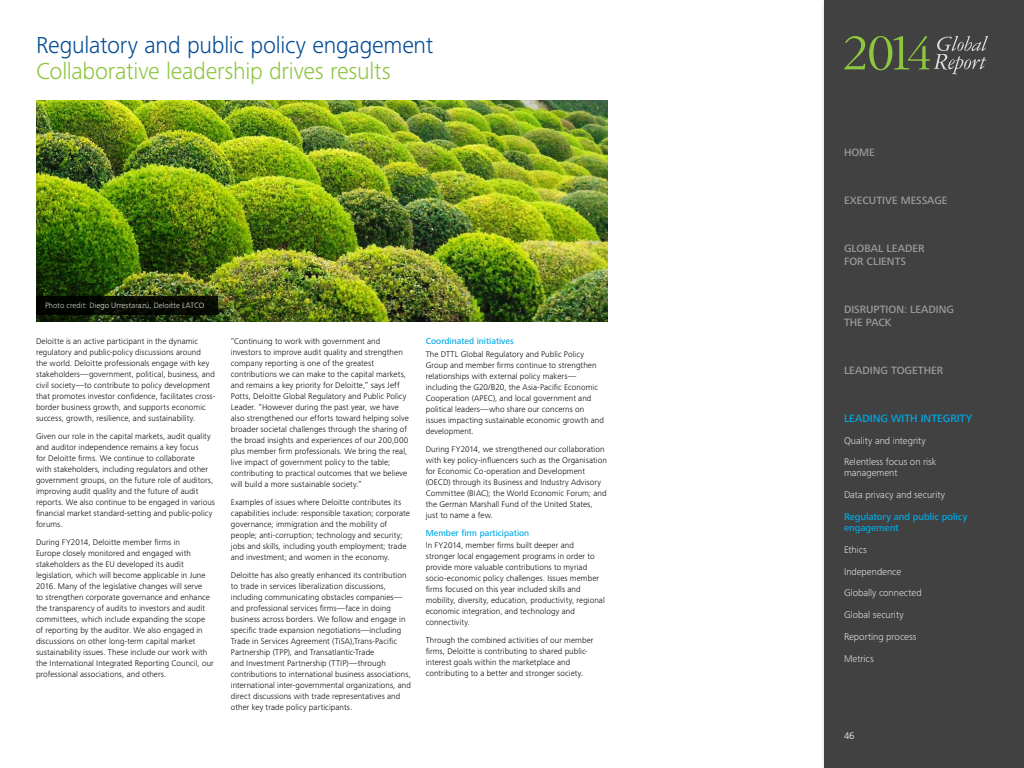
<style>
.page{position:relative;width:1024px;height:768px;background:#fff}
.page>*{position:absolute;margin:0;border:0;box-sizing:border-box;transform-origin:0 0}
.t1{font:300 24px "Frutiger Next Pro";letter-spacing:-.01em;color:#8dc53f}
.t2{font:300 24px "Frutiger Next Pro";letter-spacing:-.01em;color:#004a94}
.t3{font:500 11px/13.2px "Frutiger Next Pro";color:#9d9d9d}
.t4{font:500 11px "Frutiger Next Pro";color:#00aae7}
.t5{font:300 10px/21.8px "Frutiger Next Pro";color:#e3e3e3}
.t6{font:500 10px/11px "Frutiger Next Pro";color:#00aae7}
.t7{font:300 10px "Frutiger Next Pro";color:#fff}
.t8{font:500 9px "Frutiger Next Pro";color:#00aae7}
.t9{font:300 8.5px/11px "Frutiger Next Pro";letter-spacing:.01em;color:#000}
.t10{font:300 8px "Frutiger Next Pro";letter-spacing:.01em;color:#fff}
</style>
<div class="page">
<div style="left:824px;top:0;width:200px;height:768px;background:#414141"></div>
<svg style="left:844px;top:36px;width:144px;height:38px"></svg>
<img style="left:36px;top:101px;width:571px;height:221px">
<svg style="left:36px;top:296px;width:181px;height:19px;background:#060902"></svg>
<h1 class="t2" style="left:36px;top:32px;width:399px">Regulatory and public policy engagement</h1>
<h1 class="t1" style="left:36px;top:58px;width:356px">Collaborative leadership drives results</h1>
<p class="t10" style="left:45px;top:301px;width:161px">Photo credit: Diego Urrestarazú, Deloitte LATCO</p>
<p class="t9" style="left:36px;top:336px;width:181px">Deloitte is an active participant in the dynamic regulatory and public-policy discussions around<br>the world. Deloitte professionals engage with key stakeholders—government, political, business, and civil society—to contribute to policy development that promotes investor confidence, facilitates cross&shy;border business growth, and supports economic success, growth, resilience, and sustainability.</p>
<p class="t9" style="left:36px;top:431px;width:181px">Given our role in the capital markets, audit quality and auditor independence remains a key focus<br>for Deloitte firms. We continue to collaborate<br>with stakeholders, including regulators and other government groups, on the future role of auditors, improving audit quality and the future of audit reports. We also continue to be engaged in various financial market standard-setting and public-policy forums.</p>
<p class="t9" style="left:36px;top:537px;width:179px">During FY2014, Deloitte member firms in<br>Europe closely monitored and engaged with stakeholders as the EU developed its audit legislation, which will become applicable in June 2016. Many of the legislative changes will serve<br>to strengthen corporate governance and enhance the transparency of audits to investors and audit committees, which include expanding the scope of reporting by the auditor. We also engaged in discussions on other long-term capital market sustainability issues. These include our work with the International Integrated Reporting Council, our professional associations, and others.</p>
<p class="t9" style="left:231px;top:336px;width:179px">“Continuing to work with government and investors to improve audit quality and strengthen company reporting is one of the greatest contributions we can make to the capital markets, and remains a key priority for Deloitte,” says Jeff Potts, Deloitte Global Regulatory and Public Policy Leader. “However during the past year, we have also strengthened our efforts toward helping solve broader societal challenges through the sharing of the broad insights and experiences of our 200,000 plus member firm professionals. We bring the real, live impact of government policy to the table; contributing to practical outcomes that we believe will build a more sustainable society.”</p>
<p class="t9" style="left:231px;top:497px;width:181px">Examples of issues where Deloitte contributes its capabilities include: responsible taxation; corporate governance; immigration and the mobility of people; anti-corruption; technology and security; jobs and skills, including youth employment; trade and investment; and women in the economy.</p>
<p class="t9" style="left:231px;top:570px;width:182px">Deloitte has also greatly enhanced its contribution to trade in services liberalization discussions, including communicating obstacles companies— and professional services firms—face in doing business across borders. We follow and engage in specific trade expansion negotiations—including Trade in Services Agreement (TiSA),Trans-Pacific Partnership (TPP), and Transatlantic-Trade<br>and Investment Partnership (TTIP)—through contributions to international business associations, international inter-governmental organizations, and direct discussions with trade representatives and other key trade policy participants.</p>
<p class="t8" style="left:426px;top:336px;width:90px">Coordinated initiatives</p>
<p class="t9" style="left:426px;top:349px;width:180px">The DTTL Global Regulatory and Public Policy Group and member firms continue to strengthen relationships with external policy makers— including the G20/B20, the Asia-Pacific Economic Cooperation (APEC), and local government and political leaders—who share our concerns on issues impacting sustainable economic growth and development.</p>
<p class="t9" style="left:426px;top:444px;width:183px">During FY2014, we strengthened our collaboration with key policy-influencers such as the Organisation for Economic Co-operation and Development (OECD) through its Business and Industry Advisory Committee (BIAC); the World Economic Forum; and the German Marshall Fund of the United States, just to name a few.</p>
<p class="t8" style="left:426px;top:528px;width:105px">Member firm participation</p>
<p class="t9" style="left:426px;top:540px;width:181px">In FY2014, member firms built deeper and stronger local engagement programs in order to provide more valuable contributions to myriad socio-economic policy challenges. Issues member firms focused on this year included skills and mobility, diversity, education, productivity, regional economic integration, and technology and connectivity.</p>
<p class="t9" style="left:426px;top:635px;width:169px">Through the combined activities of our member firms, Deloitte is contributing to shared public&shy;interest goals within the marketplace and contributing to a better and stronger society.</p>
<p class="t3" style="left:844px;top:146px;width:32px">HOME</p>
<p class="t3" style="left:844px;top:194px;width:105px">EXECUTIVE MESSAGE</p>
<p class="t3" style="left:844px;top:242px;width:82px">GLOBAL LEADER<br>FOR CLIENTS</p>
<p class="t3" style="left:844px;top:303px;width:112px">DISRUPTION: LEADING<br>THE PACK</p>
<p class="t3" style="left:844px;top:364px;width:101px">LEADING TOGETHER</p>
<p class="t4" style="left:844px;top:412px;width:130px">LEADING WITH INTEGRITY</p>
<p class="t5" style="left:844px;top:429px;width:94px">Quality and integrity<br>Relentless focus on risk</p>
<p class="t5" style="left:844px;top:462px;width:103px">management<br>Data privacy and security</p>
<p class="t6" style="left:844px;top:511px;width:125px">Regulatory and public policy engagement</p>
<p class="t5" style="left:844px;top:539px;width:79px">Ethics<br>Independence<br>Globally connected<br>Global security<br>Reporting process<br>Metrics</p>
<p class="t7" style="left:844px;top:730px;width:12px">46</p>
</div>
